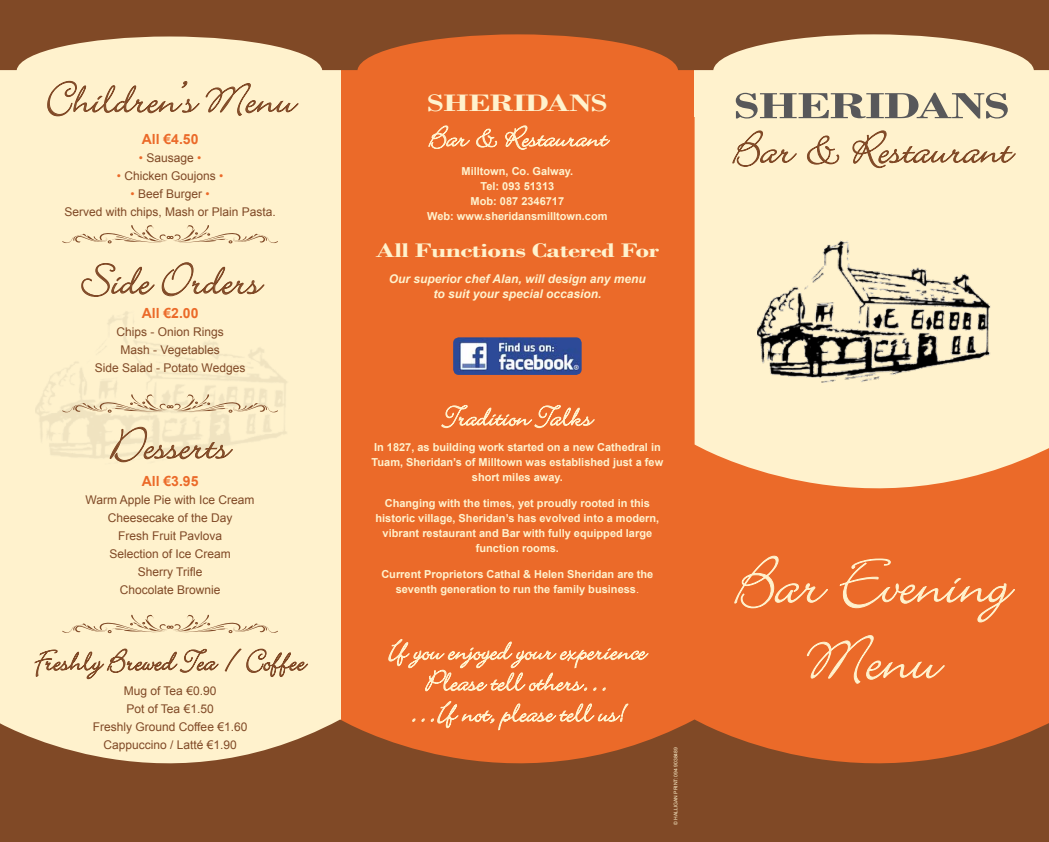
<style>
.page{position:relative;width:1049px;height:842px;background:#fff}
.page>*{position:absolute;margin:0;border:0;box-sizing:border-box;transform-origin:0 0}
.t1{font:73px/76px "Bickley Script";color:#fff2cd;text-align:center}
.t2{font:50px "Bickley Script";color:#804926}
.t3{font:49px "Bickley Script";color:#804926}
.t4{font:700 38.2px "Bodoni";letter-spacing:-.02em;color:#58585a;scale:1.37 1}
.t5{font:700 25px "Bodoni";letter-spacing:-.02em;color:#fff2cd;scale:1.37 1}
.t6{font:700 20.6px "Bodoni";letter-spacing:-.02em;color:#fff2cd;scale:1.37 1}
.t7{font:700 14px "Arial";color:#eb6a29}
.t8{font:12px/18px "Arial";color:#804926;text-align:center}
.t9{font:italic 700 12px/15px "Arial";color:#fff2cd;text-align:center}
.t10{font:700 11px/15px "Arial";color:#fff2cd;text-align:center}
.t11{font:5px "Arial";color:#fff2cd}
.s1{color:#eb6a29}
.s2{font-weight:400}
</style>
<div class="page">
<div style="left:340px;top:0;width:709px;height:842px;background:#eb6a29"></div>
<div style="left:0;top:0;width:340px;height:842px;background:#fff2cd"></div>
<div style="left:694px;top:116px;width:355px;height:373px;background:#fff2cd"></div>
<svg style="left:0;top:719px;width:1049px;height:123px;fill:#804926"></svg>
<div style="left:694px;top:0;width:355px;height:116px;background:#fff2cd"></div>
<svg style="left:0;top:0;width:1049px;height:70px;fill:#804926"></svg>
<svg style="left:732px;top:130px;width:65px;height:37px;background:#e9d5b0"></svg>
<svg style="left:807px;top:135px;width:32px;height:30px"></svg>
<svg style="left:852px;top:130px;width:164px;height:38px;background:#ead7b2"></svg>
<svg style="left:734px;top:556px;width:94px;height:52px"></svg>
<svg style="left:839px;top:558px;width:176px;height:64px"></svg>
<svg style="left:807px;top:635px;width:138px;height:49px"></svg>
<svg style="left:428px;top:125px;width:42px;height:24px"></svg>
<svg style="left:476px;top:129px;width:21px;height:19px"></svg>
<svg style="left:505px;top:125px;width:105px;height:25px"></svg>
<svg style="left:441px;top:405px;width:154px;height:23px"></svg>
<svg style="left:388px;top:639px;width:260px;height:52px"></svg>
<svg style="left:412px;top:701px;width:216px;height:35px"></svg>
<img style="left:757px;top:232px;width:237px;height:150px">
<img style="left:453px;top:337px;width:129px;height:38px;border-radius:6px">
<svg style="left:47px;top:81px;width:153px;height:35px"></svg>
<svg style="left:206px;top:83px;width:92px;height:33px"></svg>
<svg style="left:62px;top:225px;width:216px;height:18px"></svg>
<svg style="left:81px;top:263px;width:74px;height:34px"></svg>
<svg style="left:162px;top:262px;width:102px;height:34px"></svg>
<svg style="left:62px;top:394px;width:216px;height:18px"></svg>
<svg style="left:110px;top:427px;width:123px;height:35px"></svg>
<svg style="left:34px;top:648px;width:185px;height:31px"></svg>
<svg style="left:225px;top:649px;width:83px;height:28px"></svg>
<svg style="left:62px;top:615px;width:216px;height:18px"></svg>
<h3 class="t3" style="left:45px;top:75px;width:251px">Children’s Menu</h3>
<p class="t7" style="left:142px;top:130px;width:58px">All €4.50</p>
<p class="t8" style="left:139px;top:149px;width:64px"><span class="s1">•</span> Sausage <span class="s1">•</span></p>
<p class="t8" style="left:117px;top:167px;width:108px"><span class="s1">•</span> Chicken Goujons <span class="s1">•</span></p>
<p class="t8" style="left:64px;top:185px;width:213px"><span class="s1">•</span> Beef Burger <span class="s1">•<br></span>Served with chips, Mash or Plain Pasta.</p>
<h3 class="t3" style="left:80px;top:257px;width:183px">Side Orders</h3>
<p class="t7" style="left:142px;top:304px;width:58px">All €2.00</p>
<p class="t8" style="left:95px;top:323px;width:152px">Chips - Onion Rings<br>Mash - Vegetables<br>Side Salad - Potato Wedges</p>
<h3 class="t3" style="left:111px;top:421px;width:119px">Desserts</h3>
<p class="t7" style="left:142px;top:472px;width:58px">All €3.95</p>
<p class="t8" style="left:86px;top:491px;width:170px">Warm Apple Pie with Ice Cream<br>Cheesecake of the Day<br>Fresh Fruit Pavlova<br>Selection of Ice Cream<br>Sherry Trifle<br>Chocolate Brownie</p>
<p class="t8" style="left:93px;top:682px;width:156px">Mug of Tea €0.90<br>Pot of Tea €1.50<br>Freshly Ground Coffee €1.60<br>Cappuccino / Latté €1.90</p>
<h3 class="t5" style="left:427px;top:88px;width:133px">SHERIDANS</h3>
<p class="t10" style="left:427px;top:164px;width:182px">Milltown, Co. Galway.<br>Tel: 093 51313<br>Mob: 087 2346717<br>Web: www.sheridansmilltown.com</p>
<h3 class="t6" style="left:375px;top:238px;width:209px">All Functions Catered For</h3>
<p class="t9" style="left:389px;top:271px;width:258px">Our superior chef Alan, will design any menu to suit your special occasion.</p>
<h3 class="t4" style="left:734px;top:83px;width:203px">SHERIDANS</h3>
<h2 class="t2" style="left:734px;top:125px;width:280px">Bar &amp; Restaurant</h2>
<p class="t10" style="left:372px;top:440px;width:293px">In 1827, as building work started on a new Cathedral in<br>Tuam, Sheridan’s of Milltown was established just a few short miles away.</p>
<p class="t10" style="left:375px;top:496px;width:285px">Changing with the times, yet proudly rooted in this historic village, Sheridan’s has evolved into a modern, vibrant restaurant and Bar with fully equipped large function rooms.</p>
<p class="t10" style="left:381px;top:567px;width:274px">Current Proprietors Cathal &amp; Helen Sheridan are the seventh generation to run the family business<span class="s2">.</span></p>
<p class="t11" style="left:672px;top:825px;width:79px;rotate:-90deg">© HALLIGAN PRINT: 094 9038489</p>
<h1 class="t1" style="left:736px;top:548px;width:275px">Bar Evening<br>Menu</h1>
</div>
